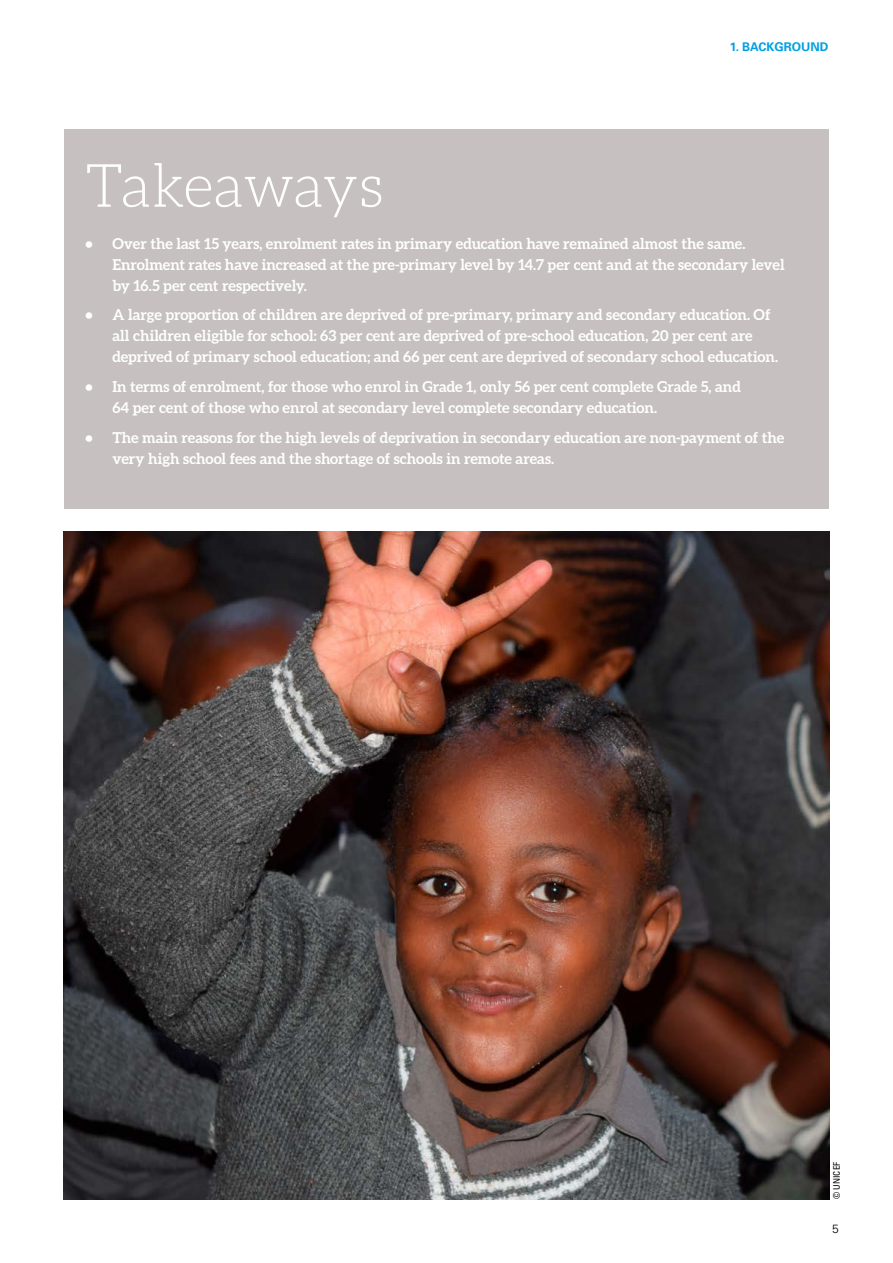
<style>
.page{position:relative;width:893px;height:1263px;background:#fff}
.page>*{position:absolute;margin:0;border:0;box-sizing:border-box;transform-origin:0 0}
.t1{font:300 60px "Aleo";letter-spacing:-.01em;color:#fff}
.t2{font:700 15px/21px "Aleo";letter-spacing:-.005em;color:#fff}
.t3{font:700 12px "Univers LT Std";color:#009fe3}
.t4{font:300 12px "Univers LT Std";color:#000}
.t5{font:condensed 9px "Univers LT Std";letter-spacing:.01em;color:#000}
</style>
<div class="page">
<div style="left:64px;top:129px;width:765px;height:380px;background:#c6c0c1"></div>
<img style="left:64px;top:531px;width:765px;height:668px">
<p class="t3" style="left:730px;top:40px;width:100px">1. BACKGROUND</p>
<h1 class="t1" style="left:85px;top:153px;width:300px">Takeaways</h1>
<p class="t2" style="left:112px;top:233px;width:674px;text-indent:-27px">• Over the last 15 years, enrolment rates in primary education have remained almost the same.<br>Enrolment rates have increased at the pre-primary level by 14.7 per cent and at the secondary level by 16.5 per cent respectively.</p>
<p class="t2" style="left:112px;top:304px;width:667px;text-indent:-27px">• A large proportion of children are deprived of pre-primary, primary and secondary education. Of all children eligible for school: 63 per cent are deprived of pre-school education, 20 per cent are deprived of primary school education; and 66 per cent are deprived of secondary school education.</p>
<p class="t2" style="left:112px;top:376px;width:630px;text-indent:-27px">• In terms of enrolment, for those who enrol in Grade 1, only 56 per cent complete Grade 5, and<br>64 per cent of those who enrol at secondary level complete secondary education.</p>
<p class="t2" style="left:112px;top:426px;width:673px;text-indent:-27px">• The main reasons for the high levels of deprivation in secondary education are non-payment of the very high school fees and the shortage of schools in remote areas.</p>
<p class="t5" style="left:831px;top:1199px;width:39px;rotate:-90deg">© UNICEF</p>
<p class="t4" style="left:832px;top:1222px;width:8px">5</p>
</div>
